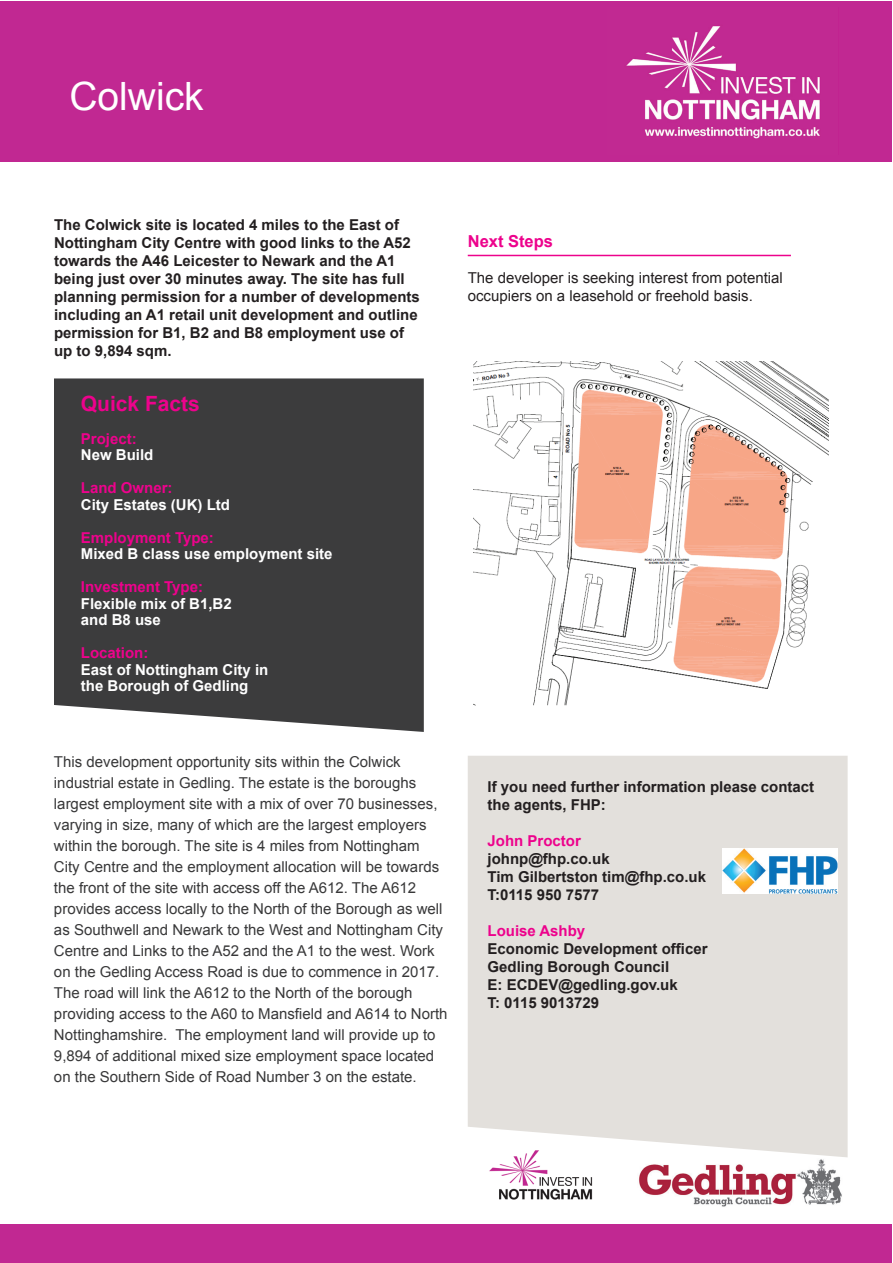
<style>
.page{position:relative;width:893px;height:1263px;background:#fff}
.page>*{position:absolute;margin:0;border:0;box-sizing:border-box;transform-origin:0 0}
.t1{font:39px "Arial";color:#fff}
.t2{font:700 21px "Arial";color:#ed028c}
.t3{font:700 16.5px "Arial";color:#ed028c}
.t4{font:15px/21px "Arial";color:#383839}
.t5{font:700 15px/18px "Arial";color:#231f20}
.t6{font:700 15px/16.5px "Arial";color:#fff}
.t7{font:700 15px "Arial";color:#ed028c}
.t8{font:15px/18px "Arial";color:#231f20}
</style>
<div class="page">
<div style="left:1px;top:1px;width:891px;height:161px;background:#c12892"></div>
<div style="left:54px;top:378px;width:370px;height:354px;background:#3c3c3d"></div>
<img style="left:626px;top:26px;width:194px;height:113px">
<img style="left:473px;top:361px;width:356px;height:345px">
<hr style="left:468px;top:255px;width:323px;height:1px;background:#ed028c">
<div style="left:468px;top:756px;width:380px;height:401px;background:#e3e0dc"></div>
<div style="left:1px;top:1225px;width:891px;height:38px;background:#c12892"></div>
<img style="left:480px;top:1140px;width:121px;height:60px">
<img style="left:639px;top:1159px;width:203px;height:48px">
<img style="left:722px;top:848px;width:115px;height:45px">
<h1 class="t1" style="left:69px;top:70px;width:136px">Colwick</h1>
<p class="t5" style="left:54px;top:216px;width:367px">The Colwick site is located 4 miles to the East of Nottingham City Centre with good links to the A52 towards the A46 Leicester to Newark and the A1 being just over 30 minutes away. The site has full planning permission for a number of developments including an A1 retail unit development and outline permission for B1, B2 and B8 employment use of up to 9,894 sqm.</p>
<h2 class="t2" style="left:81px;top:390px;width:121px">Quick Facts</h2>
<p class="t7" style="left:81px;top:429px;width:57px">Project:</p>
<p class="t6" style="left:81px;top:447px;width:74px">New Build</p>
<p class="t7" style="left:81px;top:478px;width:93px">Land Owner:</p>
<p class="t6" style="left:81px;top:497px;width:151px">City Estates (UK) Ltd</p>
<p class="t7" style="left:81px;top:528px;width:135px">Employment Type:</p>
<p class="t6" style="left:81px;top:546px;width:253px">Mixed B class use employment site</p>
<p class="t7" style="left:81px;top:577px;width:124px">Investment Type:</p>
<p class="t6" style="left:81px;top:596px;width:152px">Flexible mix of B1,B2 and B8 use</p>
<p class="t7" style="left:81px;top:643px;width:69px">Location:</p>
<p class="t6" style="left:81px;top:662px;width:189px">East of Nottingham City in the Borough of Gedling</p>
<p class="t3" style="left:468px;top:230px;width:87px">Next Steps</p>
<p class="t8" style="left:468px;top:268px;width:317px">The developer is seeking interest from potential occupiers on a leasehold or freehold basis.</p>
<p class="t4" style="left:54px;top:751px;width:395px">This development opportunity sits within the Colwick industrial estate in Gedling. The estate is the boroughs largest employment site with a mix of over 70 businesses, varying in size, many of which are the largest employers within the borough. The site is 4 miles from Nottingham City Centre and the employment allocation will be towards the front of the site with access off the A612. The A612 provides access locally to the North of the Borough as well as Southwell and Newark to the West and Nottingham City Centre and Links to the A52 and the A1 to the west. Work on the Gedling Access Road is due to commence in 2017.<br>The road will link the A612 to the North of the borough providing access to the A60 to Mansfield and A614 to North Nottinghamshire. The employment land will provide up to 9,894 of additional mixed size employment space located on the Southern Side of Road Number 3 on the estate.</p>
<p class="t5" style="left:487px;top:778px;width:328px">If you need further information please contact the agents, FHP:</p>
<p class="t7" style="left:487px;top:831px;width:95px">John Proctor</p>
<p class="t5" style="left:487px;top:850px;width:220px">johnp@fhp.co.uk<br>Tim Gilbertston tim@fhp.co.uk<br>T:0115 950 7577</p>
<p class="t7" style="left:487px;top:921px;width:99px">Louise Ashby</p>
<p class="t5" style="left:487px;top:940px;width:222px">Economic Development officer<br>Gedling Borough Council<br>E: ECDEV@gedling.gov.uk<br>T: 0115 9013729</p>
</div>
